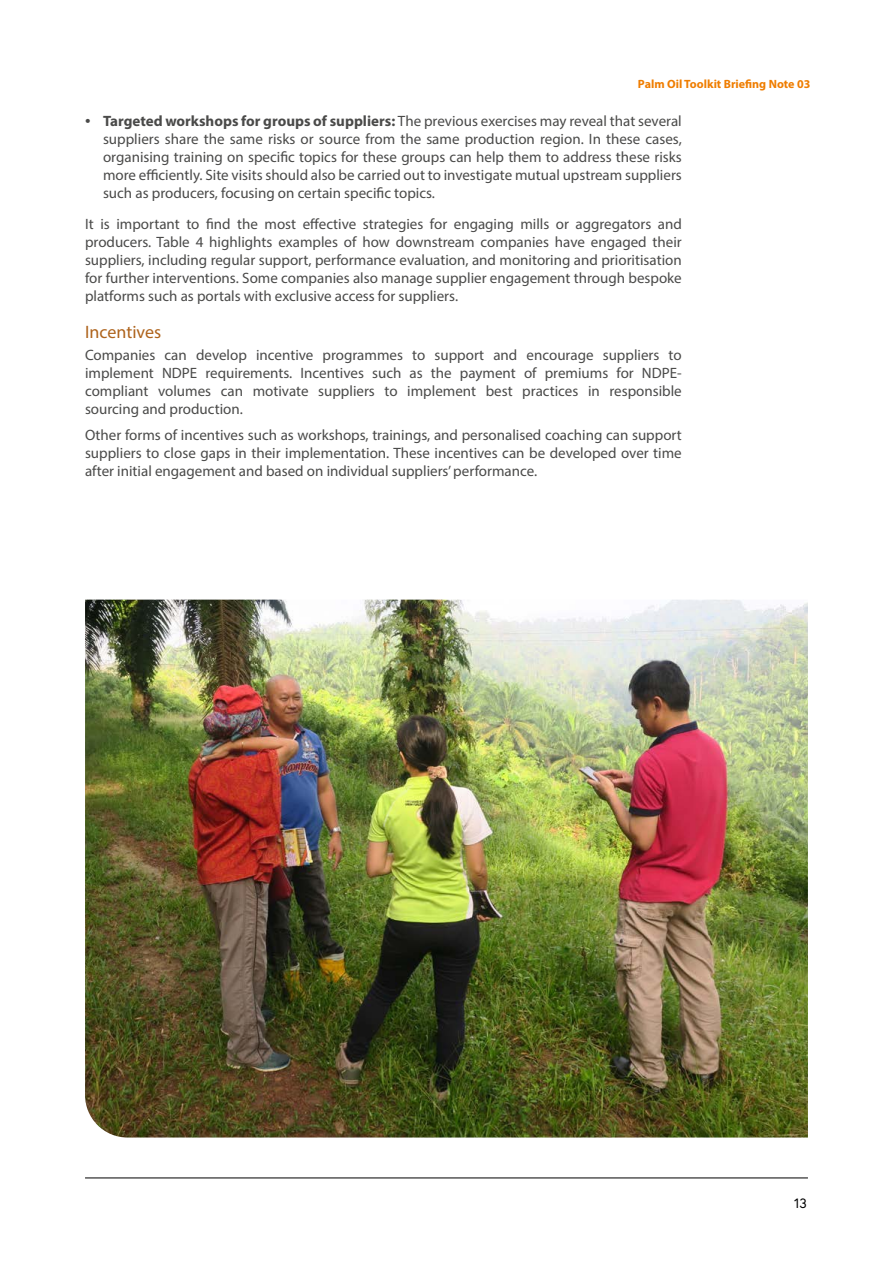
<style>
.page{position:relative;width:893px;height:1263px;background:#fff}
.page>*{position:absolute;margin:0;border:0;box-sizing:border-box;transform-origin:0 0}
.t1{font:18px "Myriad Pro";color:#ae631c}
.t2{font:15px/18px "Myriad Pro";color:#4a4a49;text-align:justify}
.t3{font:13.5px "Europa";color:#000}
.t4{font:700 12px "Myriad Pro";color:#ef7d00}
.s1{font-size:19.5px}
.s2{font-weight:700}
</style>
<div class="page">
<hr style="left:85px;top:1177px;width:723px;height:1px;background:#000">
<img style="left:85px;top:600px;width:723px;height:537px">
<p class="t4" style="left:638px;top:76px;width:174px">Palm Oil Toolkit Briefing Note 03</p>
<p class="t2" style="left:103px;top:112px;width:580px;text-indent:-18px"><span class="s1">•</span> <span class="s2">Targeted workshops for groups of suppliers:</span> The previous exercises may reveal that several suppliers share the same risks or source from the same production region. In these cases, organising training on specific topics for these groups can help them to address these risks more efficiently. Site visits should also be carried out to investigate mutual upstream suppliers such as producers, focusing on certain specific topics.</p>
<p class="t2" style="left:85px;top:215px;width:598px">It is important to find the most effective strategies for engaging mills or aggregators and producers. Table 4 highlights examples of how downstream companies have engaged their suppliers, including regular support, performance evaluation, and monitoring and prioritisation for further interventions. Some companies also manage supplier engagement through bespoke platforms such as portals with exclusive access for suppliers.</p>
<p class="t1" style="left:85px;top:320px;width:78px">Incentives</p>
<p class="t2" style="left:85px;top:346px;width:598px">Companies can develop incentive programmes to support and encourage suppliers to implement NDPE requirements. Incentives such as the payment of premiums for NDPE&shy;compliant volumes can motivate suppliers to implement best practices in responsible sourcing and production.</p>
<p class="t2" style="left:85px;top:426px;width:598px">Other forms of incentives such as workshops, trainings, and personalised coaching can support suppliers to close gaps in their implementation. These incentives can be developed over time after initial engagement and based on individual suppliers’ performance.</p>
<p class="t3" style="left:794px;top:1195px;width:14px">13</p>
</div>
